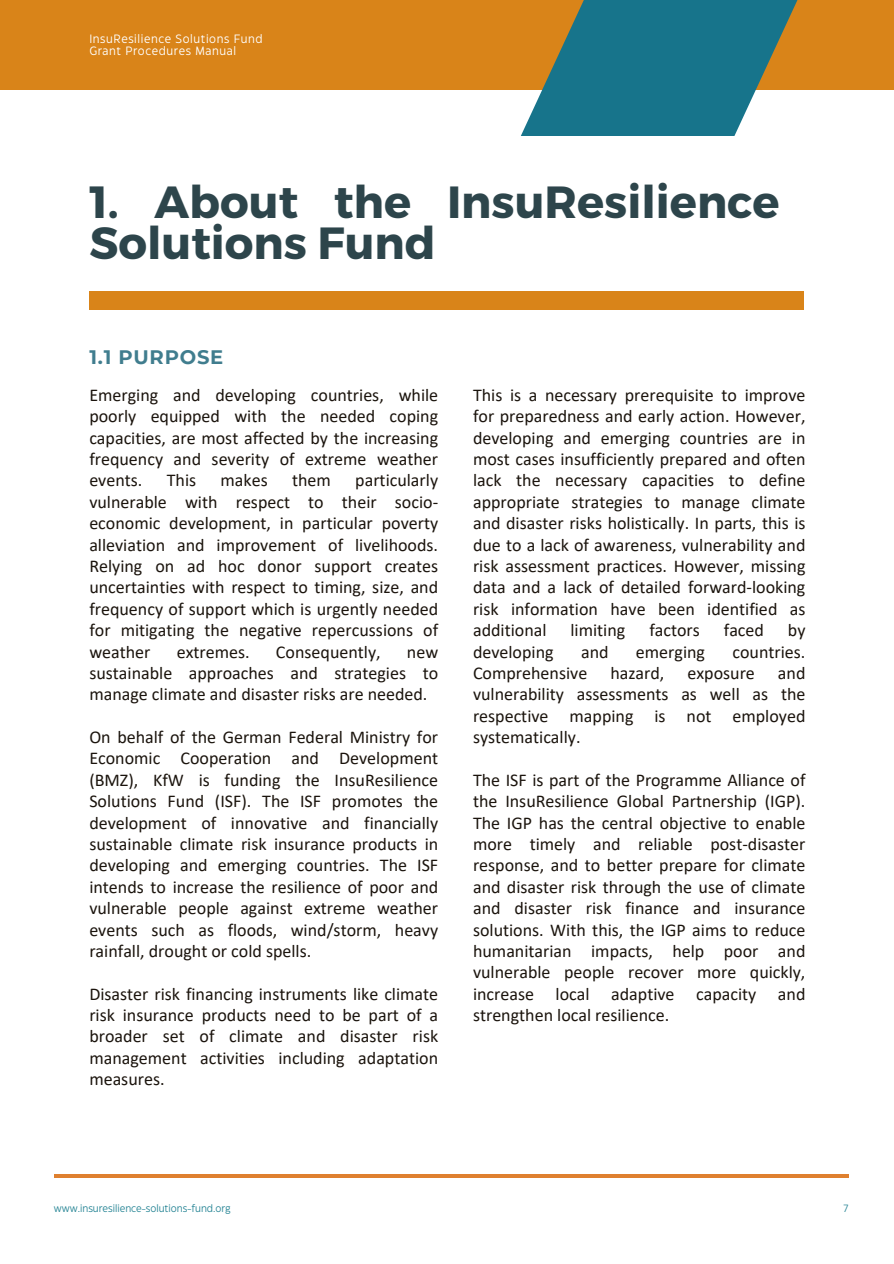
<style>
.page{position:relative;width:894px;height:1264px;background:#fff}
.page>*{position:absolute;margin:0;border:0;box-sizing:border-box;transform-origin:0 0}
.t1{font:700 45px/40.5px "Montserrat";color:#2d454b}
.t2{font:700 19.5px "Montserrat";letter-spacing:.04em;color:#407d8e}
.t3{font:18px/21.3px "Calibri";color:#1b140d;text-align:justify}
.t4{font:12px/12px "Eastman Grotesque";letter-spacing:.05em;color:#fff}
.t5{font:10.5px "Eastman Grotesque";color:#298696}
</style>
<div class="page">
<hr style="left:54px;top:1174px;width:794px;height:3px;background:#df802f">
<div style="left:0;top:0;width:893px;height:89px;background:#d98419"></div>
<svg style="left:520px;top:0;width:285px;height:136px"></svg>
<div style="left:89px;top:291px;width:714px;height:18px;background:#d98419"></div>
<h2 class="t4" style="left:89px;top:34px;width:175px">InsuResilience Solutions Fund<br>Grant Procedures Manual</h2>
<h3 class="t1" style="left:89px;top:180px;width:691px">1. About the InsuResilience<br>Solutions Fund</h3>
<p class="t2" style="left:89px;top:345px;width:135px">1.1 PURPOSE</p>
<h3 class="t3" style="left:89px;top:386px;width:350px">Emerging and developing countries, while poorly equipped with the needed coping capacities, are most affected by the increasing frequency and severity of extreme weather events.</h3>
<h3 class="t3" style="left:89px;top:471px;width:350px;text-indent:266px">particularly vulnerable with respect to their socio&shy;economic development, in particular poverty alleviation and improvement of livelihoods.<br>Relying on ad hoc donor support creates uncertainties with respect to timing, size, and frequency of support which is urgently needed for mitigating the negative repercussions of weather</h3>
<h3 class="t3" style="left:167px;top:471px;width:31px">This</h3>
<h3 class="t3" style="left:220px;top:471px;width:49px">makes</h3>
<h3 class="t3" style="left:292px;top:471px;width:40px">them</h3>
<h3 class="t3" style="left:177px;top:642px;width:74px">extremes.</h3>
<h3 class="t3" style="left:276px;top:642px;width:106px">Consequently,</h3>
<h3 class="t3" style="left:89px;top:642px;width:350px;text-indent:317px">new sustainable approaches and strategies to manage climate and disaster risks are needed.</h3>
<h3 class="t3" style="left:89px;top:728px;width:350px">On behalf of the German Federal Ministry for Economic Cooperation and Development (BMZ), KfW is funding the InsuResilience Solutions Fund (ISF). The ISF promotes the development of innovative and financially sustainable climate risk insurance products in developing and emerging countries. The ISF intends to increase the resilience of poor and vulnerable people against extreme weather events such as floods, wind/storm, heavy rainfall, drought or cold spells.</h3>
<h3 class="t3" style="left:89px;top:984px;width:350px">Disaster risk financing instruments like climate risk insurance products need to be part of a broader set of climate and disaster risk management activities including adaptation measures.</h3>
<h3 class="t3" style="left:473px;top:386px;width:334px">This is a necessary prerequisite to improve for preparedness and early action. However, developing and emerging countries are in most cases insufficiently prepared and often lack the necessary capacities to define appropriate strategies to manage climate and disaster risks holistically. In parts, this is due to a lack of awareness, vulnerability and risk assessment practices. However, missing data and a lack of detailed forward-looking risk information have been identified as additional</h3>
<h3 class="t3" style="left:570px;top:621px;width:56px">limiting</h3>
<h3 class="t3" style="left:649px;top:621px;width:52px">factors</h3>
<h3 class="t3" style="left:723px;top:621px;width:42px">faced</h3>
<h3 class="t3" style="left:787px;top:621px;width:19px">by</h3>
<h3 class="t3" style="left:473px;top:642px;width:82px">developing</h3>
<h3 class="t3" style="left:581px;top:642px;width:29px">and</h3>
<h3 class="t3" style="left:635px;top:642px;width:71px">emerging</h3>
<h3 class="t3" style="left:732px;top:642px;width:74px">countries.</h3>
<h3 class="t3" style="left:473px;top:663px;width:116px">Comprehensive</h3>
<h3 class="t3" style="left:610px;top:663px;width:56px">hazard,</h3>
<h3 class="t3" style="left:687px;top:663px;width:69px">exposure</h3>
<h3 class="t3" style="left:473px;top:663px;width:334px;text-indent:305px">and vulnerability assessments as well as the respective mapping is not employed systematically.</h3>
<p class="t3" style="left:473px;top:770px;width:334px">The ISF is part of the Programme Alliance of the InsuResilience Global Partnership (IGP).<br>The IGP has the central objective to enable more timely and reliable post-disaster response, and to better prepare for climate and disaster risk through the use of climate and disaster risk finance and insurance solutions. With this, the IGP aims to reduce humanitarian impacts, help poor and vulnerable people recover more quickly, increase local adaptive capacity and strengthen local resilience.</p>
<h4 class="t5" style="left:54px;top:1203px;width:178px">www.insuresilience-solutions-fund.org</h4>
<h1 class="t5" style="left:843px;top:1203px;width:6px">7</h1>
</div>
